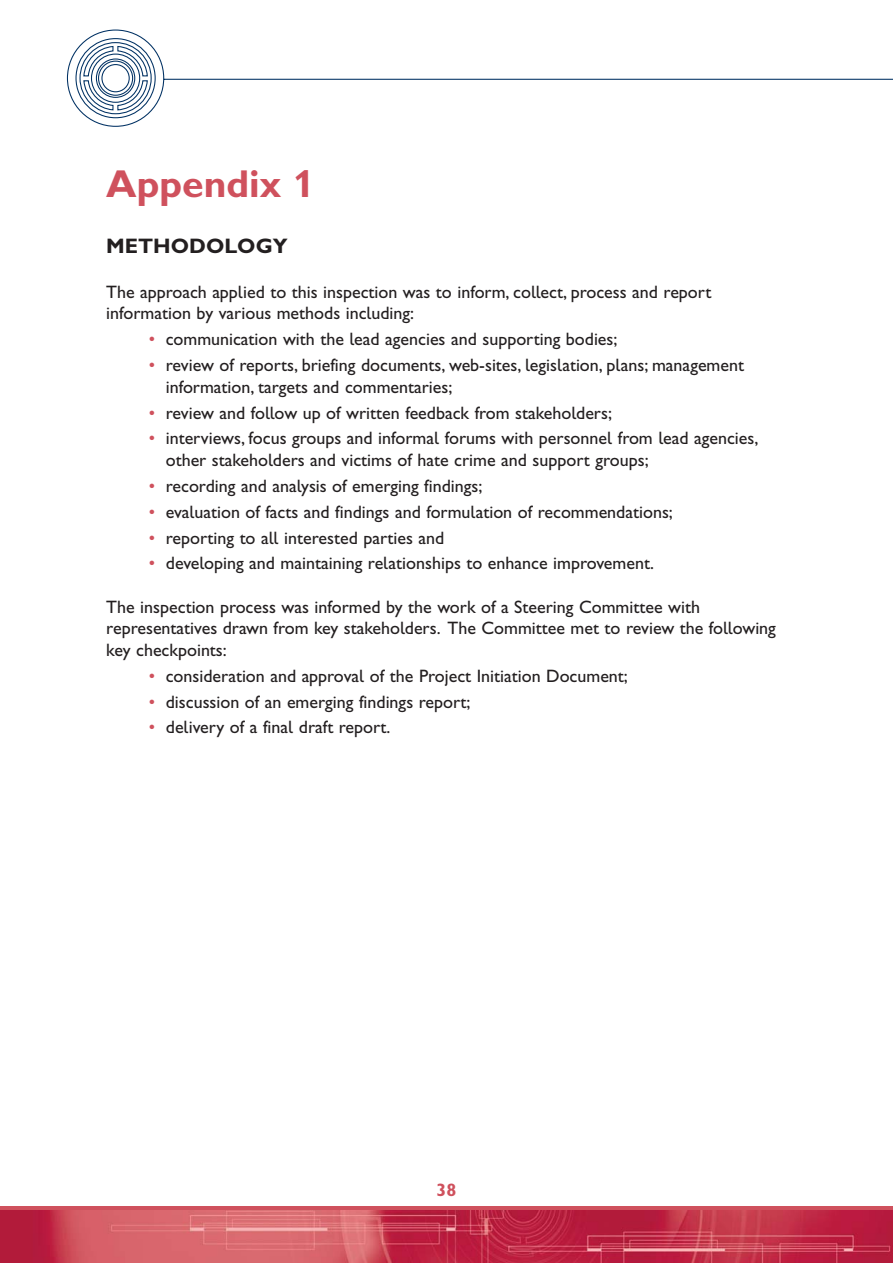
<style>
.page{position:relative;width:893px;height:1263px;background:#fff}
.page>*{position:absolute;margin:0;border:0;box-sizing:border-box;transform-origin:0 0}
.t1{font:39px "Gill Sans Hta Bold Plain";color:#cf515d}
.t2{font:21px "Gill Sans Hta Bold Plain";color:#231f20}
.t3{font:18px/21.6px "Gill Sans Hta";color:#231f20}
.t4{font:18px "Gill Sans Hta Bold Plain";color:#cf515d}
.s1{color:#cf515d}
</style>
<div class="page">
<svg style="left:67px;top:30px;width:826px;height:97px"></svg>
<svg style="left:0;top:1206px;width:893px;height:5px;background:#cd4d5b"></svg>
<img style="left:0;top:1211px;width:893px;height:52px">
<h1 class="t1" style="left:106px;top:169px;width:210px">Appendix 1</h1>
<p class="t2" style="left:106px;top:238px;width:183px">METHODOLOGY</p>
<p class="t3" style="left:106px;top:282px;width:607px">The approach applied to this inspection was to inform, collect, process and report information by various methods including:</p>
<p class="t3" style="left:149px;top:330px;width:470px"><span class="s1">•</span> communication with the lead agencies and supporting bodies;</p>
<p class="t3" style="left:166px;top:356px;width:580px;text-indent:-17px"><span class="s1">•</span> review of reports, briefing documents, web-sites, legislation, plans; management information, targets and commentaries;</p>
<p class="t3" style="left:149px;top:403px;width:465px"><span class="s1">•</span> review and follow up of written feedback from stakeholders;</p>
<p class="t3" style="left:166px;top:429px;width:594px;text-indent:-17px"><span class="s1">•</span> interviews, focus groups and informal forums with personnel from lead agencies, other stakeholders and victims of hate crime and support groups;</p>
<p class="t3" style="left:149px;top:477px;width:335px"><span class="s1">•</span> recording and analysis of emerging findings;</p>
<p class="t3" style="left:149px;top:502px;width:526px"><span class="s1">•</span> evaluation of facts and findings and formulation of recommendations;</p>
<p class="t3" style="left:149px;top:528px;width:297px"><span class="s1">•</span> reporting to all interested parties and</p>
<p class="t3" style="left:149px;top:554px;width:507px"><span class="s1">•</span> developing and maintaining relationships to enhance improvement.</p>
<p class="t3" style="left:106px;top:597px;width:671px">The inspection process was informed by the work of a Steering Committee with representatives drawn from key stakeholders. The Committee met to review the following key checkpoints:</p>
<p class="t3" style="left:149px;top:666px;width:481px"><span class="s1">•</span> consideration and approval of the Project Initiation Document;</p>
<p class="t3" style="left:149px;top:692px;width:323px"><span class="s1">•</span> discussion of an emerging findings report;</p>
<p class="t3" style="left:149px;top:718px;width:243px"><span class="s1">•</span> delivery of a final draft report.</p>
<p class="t4" style="left:437px;top:1183px;width:21px">38</p>
</div>
